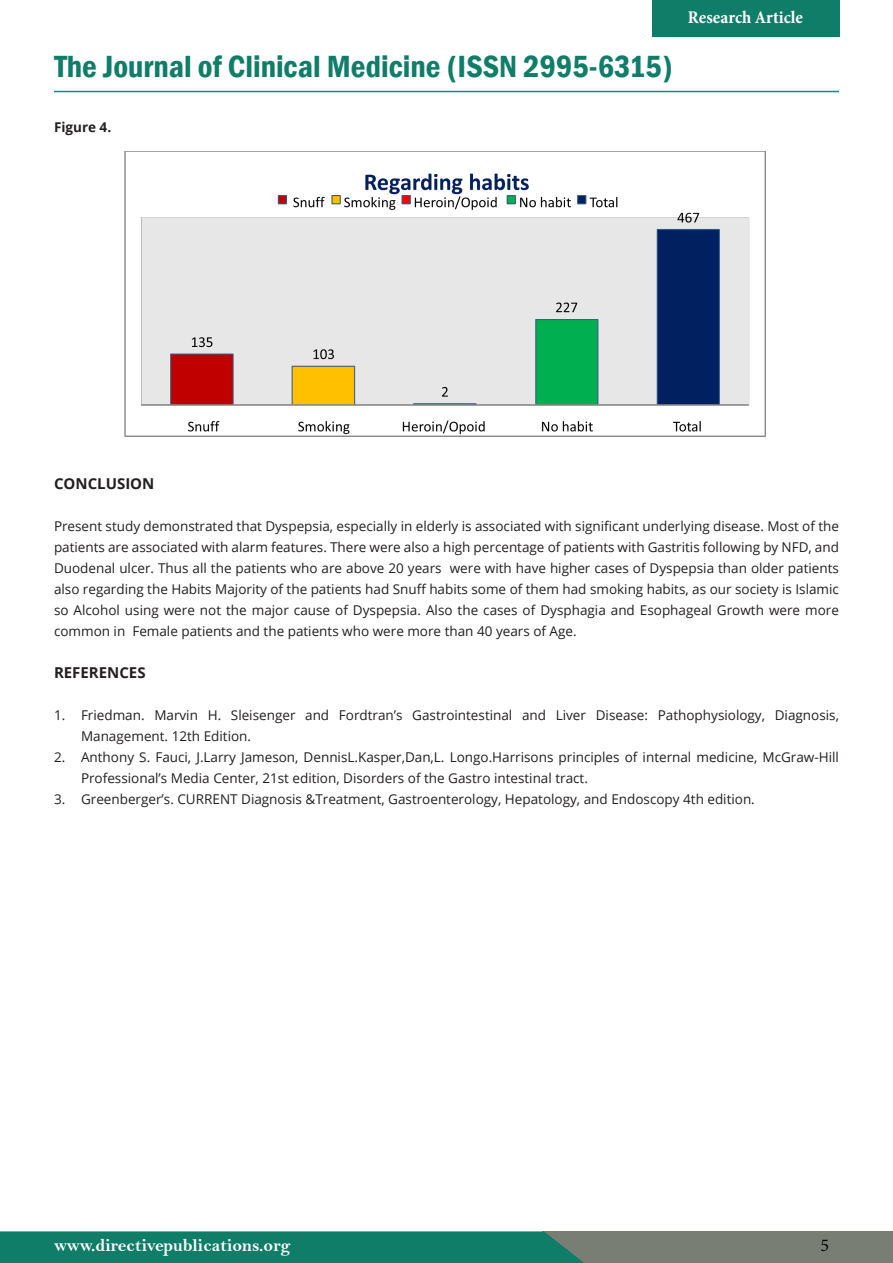
<style>
.page{position:relative;width:893px;height:1263px;background:#fff}
.page>*{position:absolute;margin:0;border:0;box-sizing:border-box;transform-origin:0 0}
.t1{font:600 condensed 31.5px "Franklin Gothic";color:#107d69}
.t2{font:18px "Bell MT Bold";color:#fff}
.t3{font:700 condensed 18px "Minion Pro";color:#fff}
.t4{font:18px "Minion Pro";color:#040503}
.t5{font:700 15px "Open Sans";color:#231f20}
.t6{font:13.5px/21px "Open Sans";color:#231f20}
.t7{font:700 13.5px "Open Sans";color:#231f20}
</style>
<div class="page">
<hr style="left:54px;top:91px;width:785px;height:1px;background:#10879d">
<div style="left:652px;top:0;width:187px;height:37px;background:#107d69"></div>
<div style="left:542px;top:1231px;width:351px;height:32px;background:#787e73"></div>
<div style="left:0;top:1231px;width:584px;height:32px;background:#107d69"></div>
<img style="left:124px;top:152px;width:642px;height:285px">
<p class="t1" style="left:54px;top:45px;width:620px">The Journal of Clinical Medicine (ISSN 2995-6315)</p>
<p class="t7" style="left:54px;top:118px;width:59px">Figure 4.</p>
<p class="t3" style="left:688px;top:5px;width:117px">Research Article</p>
<p class="t5" style="left:54px;top:473px;width:102px">CONCLUSION</p>
<p class="t6" style="left:54px;top:515px;width:786px;text-align:justify">Present study demonstrated that Dyspepsia, especially in elderly is associated with significant underlying disease. Most of the patients are associated with alarm features. There were also a high percentage of patients with Gastritis following by NFD, and Duodenal ulcer. Thus all the patients who are above 20 years were with have higher cases of Dyspepsia than older patients also regarding the Habits Majority of the patients had Snuff habits some of them had smoking habits, as our society is Islamic so Alcohol using were not the major cause of Dyspepsia. Also the cases of Dysphagia and Esophageal Growth were more common in Female patients and the patients who were more than 40 years of Age.</p>
<p class="t5" style="left:54px;top:662px;width:93px">REFERENCES</p>
<p class="t6" style="left:81px;top:704px;width:759px;text-indent:-27px">1. Friedman. Marvin H. Sleisenger and Fordtran’s Gastrointestinal and Liver Disease: Pathophysiology, Diagnosis,<br>Management. 12th Edition.</p>
<p class="t6" style="left:81px;top:746px;width:759px;text-indent:-27px">2. Anthony S. Fauci, J.Larry Jameson, DennisL.Kasper,Dan,L. Longo.Harrisons principles of internal medicine, McGraw-Hill<br>Professional’s Media Center, 21st edition, Disorders of the Gastro intestinal tract.</p>
<p class="t6" style="left:54px;top:788px;width:702px">3. Greenberger’s. CURRENT Diagnosis &amp;Treatment, Gastroenterology, Hepatology, and Endoscopy 4th edition.</p>
<p class="t2" style="left:54px;top:1234px;width:238px">www.directivepublications.org</p>
<p class="t4" style="left:821px;top:1233px;width:10px">5</p>
</div>
